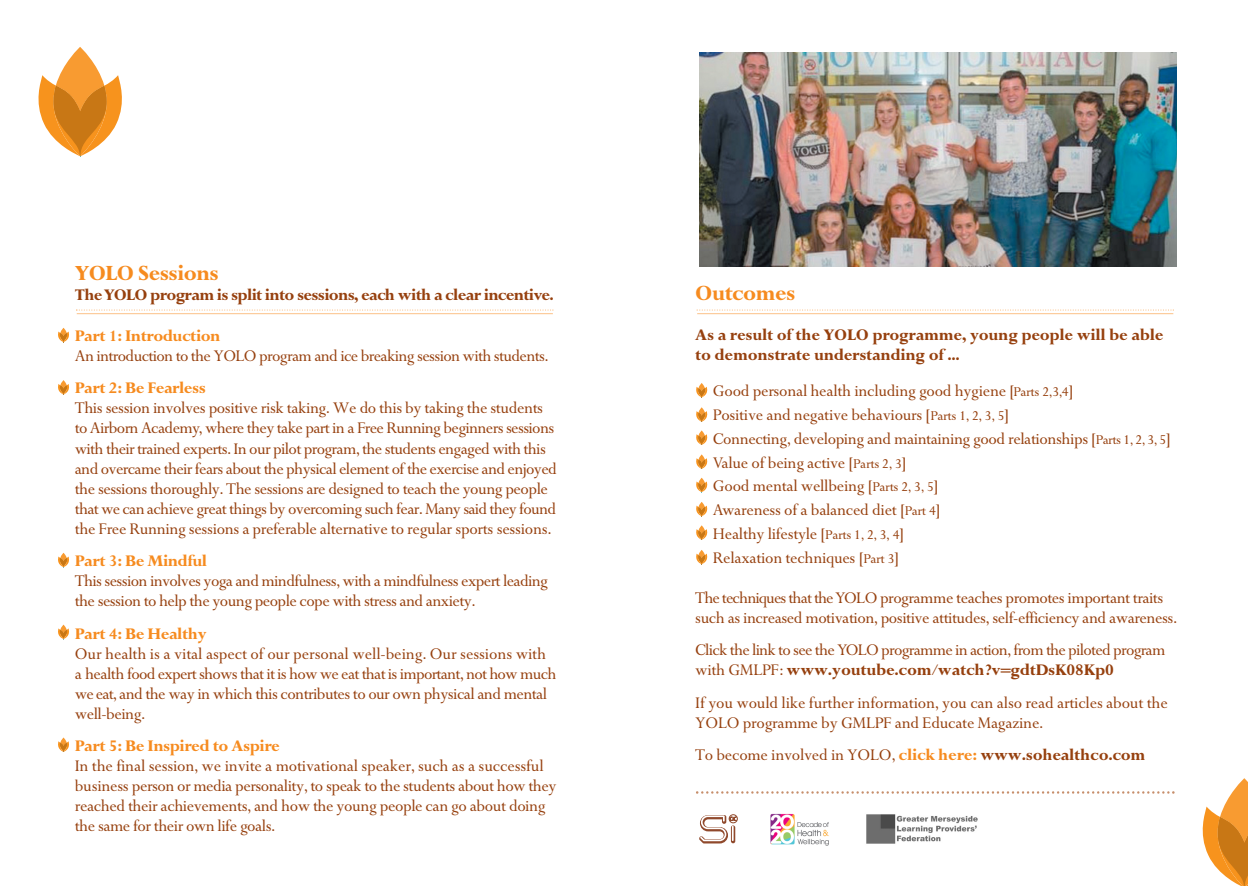
<style>
.page{position:relative;width:1248px;height:886px;background:#fff}
.page>*{position:absolute;margin:0;border:0;box-sizing:border-box;transform-origin:0 0}
.t1{font:20px "Perpetua BQ Bold";letter-spacing:-.015em;color:#f68b1f}
.t2{font:15px/20px "Perpetua BQ Roman";letter-spacing:-.015em;color:#96400e}
.t3{font:15px/20px "Perpetua BQ Bold";color:#96400e}
.t4{font:15px/20px "Perpetua BQ Roman";letter-spacing:.005em;color:#96400e}
.t5{font:15px "Perpetua BQ Bold";letter-spacing:-.015em;color:#f68b1f}
.t6{font:15px "Perpetua BQ Bold";letter-spacing:-.03em;color:#96400e}
.s1{font-size:12.5px}
.s2{font-family:"Perpetua BQ Roman"}
.s3{font-family:"Perpetua BQ Bold";color:#f68b1f}
.s4{font-family:"Perpetua BQ Bold"}
</style>
<div class="page">
<img style="left:699px;top:53px;width:477px;height:214px">
<svg style="left:58px;top:328px;width:11px;height:14px"></svg>
<svg style="left:58px;top:380px;width:11px;height:15px"></svg>
<svg style="left:58px;top:553px;width:11px;height:14px"></svg>
<svg style="left:58px;top:625px;width:11px;height:14px"></svg>
<svg style="left:58px;top:737px;width:11px;height:15px"></svg>
<svg style="left:76px;top:309px;width:477px;height:2px"></svg>
<hr style="left:77px;top:313px;width:476px;height:1px;background:#fcc187">
<svg style="left:696px;top:383px;width:11px;height:14px"></svg>
<svg style="left:696px;top:407px;width:11px;height:15px"></svg>
<svg style="left:696px;top:430px;width:11px;height:15px"></svg>
<svg style="left:696px;top:454px;width:11px;height:15px"></svg>
<svg style="left:696px;top:478px;width:11px;height:14px"></svg>
<svg style="left:696px;top:502px;width:11px;height:14px"></svg>
<svg style="left:696px;top:525px;width:11px;height:15px"></svg>
<svg style="left:696px;top:550px;width:11px;height:14px"></svg>
<svg style="left:696px;top:309px;width:477px;height:2px"></svg>
<svg style="left:696px;top:791px;width:478px;height:3px"></svg>
<hr style="left:697px;top:313px;width:476px;height:1px;background:#fcc187">
<svg style="left:1202px;top:778px;width:45px;height:108px"></svg>
<svg style="left:39px;top:47px;width:83px;height:110px"></svg>
<img style="left:770px;top:813px;width:59px;height:33px">
<img style="left:866px;top:814px;width:112px;height:30px">
<div style="left:728px;top:814px;width:9px;height:9px;border:1px solid #90492c;border-radius:50%"></div>
<svg style="left:699px;top:814px;width:37px;height:29px"></svg>
<h1 class="t1" style="left:75px;top:261px;width:145px">YOLO Sessions</h1>
<p class="t6" style="left:75px;top:286px;width:480px">TheYOLO program is split into sessions, each with a clear incentive.</p>
<p class="t5" style="left:75px;top:327px;width:147px">Part 1: Introduction</p>
<p class="t2" style="left:75px;top:346px;width:475px">An introduction to the YOLO program and ice breaking session with students.</p>
<p class="t5" style="left:75px;top:380px;width:132px">Part 2: Be Fearless</p>
<p class="t2" style="left:75px;top:399px;width:483px">This session involves positive risk taking. We do this by taking the students to Airborn Academy, where they take part in a Free Running beginners sessions with their trained experts. In our pilot program, the students engaged with this and overcame their fears about the physical element of the exercise and enjoyed the sessions thoroughly. The sessions are designed to teach the young people that we can achieve great things by overcoming such fear. Many said they found the Free Running sessions a preferable alternative to regular sports sessions.</p>
<p class="t5" style="left:75px;top:552px;width:134px">Part 3: Be Mindful</p>
<p class="t2" style="left:75px;top:571px;width:474px">This session involves yoga and mindfulness, with a mindfulness expert leading the session to help the young people cope with stress and anxiety.</p>
<p class="t5" style="left:75px;top:625px;width:133px">Part 4: Be Healthy</p>
<p class="t2" style="left:75px;top:644px;width:483px">Our health is a vital aspect of our personal well-being. Our sessions with a health food expert shows that it is how we eat that is important, not how much we eat, and the way in which this contributes to our own physical and mental well-being.</p>
<p class="t5" style="left:75px;top:737px;width:206px">Part 5: Be Inspired to Aspire</p>
<p class="t2" style="left:75px;top:756px;width:483px">In the final session, we invite a motivational speaker, such as a successful business person or media personality, to speak to the students about how they reached their achievements, and how the young people can go about doing the same for their own life goals.</p>
<h1 class="t1" style="left:695px;top:281px;width:101px">Outcomes</h1>
<p class="t3" style="left:695px;top:325px;width:469px">As a result of the YOLO programme, young people will be able to demonstrate understanding of ...</p>
<p class="t2" style="left:713px;top:380px;width:459px;line-height:23.8px">Good personal health including good hygiene [<span class="s1">Parts 2,3,4</span>]<br>Positive and negative behaviours [<span class="s1">Parts 1, 2, 3, 5</span>]<br>Connecting, developing and maintaining good relationships [<span class="s1">Parts 1, 2, 3, 5</span>] Value of being active [<span class="s1">Parts 2, 3</span>]<br>Good mental wellbeing [<span class="s1">Parts 2, 3, 5</span>]<br>Awareness of a balanced diet [<span class="s1">Part 4</span>]<br>Healthy lifestyle [<span class="s1">Parts 1, 2, 3, 4</span>]<br>Relaxation techniques [<span class="s1">Part 3</span>]</p>
<p class="t2" style="left:695px;top:588px;width:483px">The techniques that theYOLO programme teaches promotes important traits such as increased motivation, positive attitudes, self-efficiency and awareness.</p>
<p class="t2" style="left:695px;top:640px;width:471px">Click the link to see the YOLO programme in action, from the piloted program</p>
<p class="t3" style="left:695px;top:660px;width:420px"><span class="s2">with GMLPF:</span> www.youtube.com/watch?v=gdtDsK08Kp0</p>
<p class="t4" style="left:695px;top:693px;width:473px">If you would like further information, you can also read articles about the<br>YOLO programme by GMLPF and Educate Magazine.</p>
<p class="t2" style="left:695px;top:745px;width:451px">To become involved in YOLO, <span class="s3">click here:</span> <span class="s4">www.sohealthco.com</span></p>
</div>
